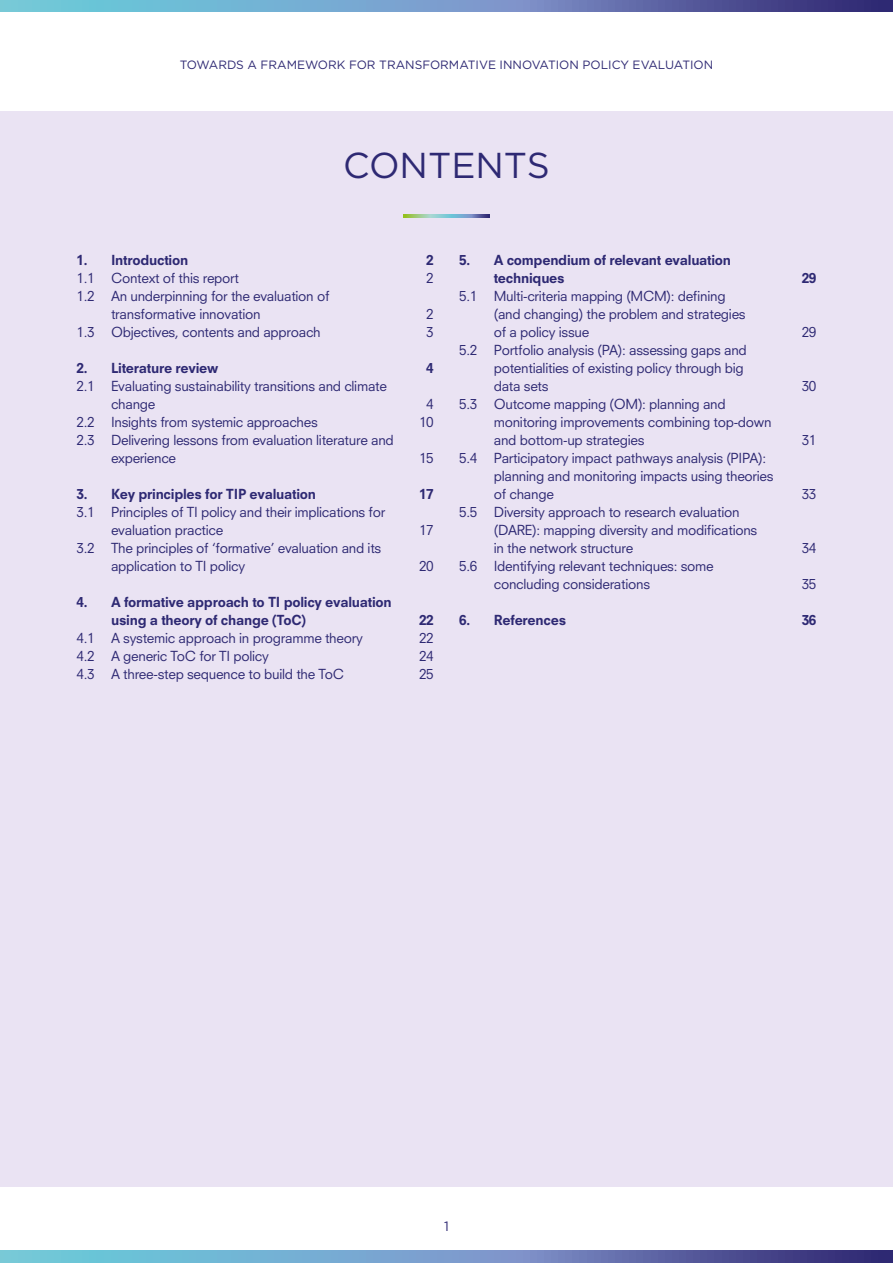
<style>
.page{position:relative;width:893px;height:1263px;background:#fff}
.page>*{position:absolute;margin:0;border:0;box-sizing:border-box;transform-origin:0 0}
.t1{font:36px "Gotham";color:#2e2973}
.t2{font:13.5px/18px "Neuzeit SLT Std";letter-spacing:-.02em;color:#2e2973}
.t3{font:800 13.5px/18px "Neuzeit SLT Std";letter-spacing:-.02em;color:#2e2973}
.t4{font:13.5px "Gotham";color:#2e2973}
.t5{font:12px "Gotham";color:#2e2973}
</style>
<div class="page">
<div style="left:0;top:111px;width:893px;height:1075px;background:#eae3f3"></div>
<svg style="left:0;top:0;width:893px;height:11px;background:#668cbb"></svg>
<svg style="left:0;top:1250px;width:893px;height:13px;background:#668cbb"></svg>
<svg style="left:404px;top:215px;width:85px;height:3px"></svg>
<p class="t5" style="left:180px;top:57px;width:535px">TOWARDS A FRAMEWORK FOR TRANSFORMATIVE INNOVATION POLICY EVALUATION</p>
<h1 class="t1" style="left:343px;top:142px;width:208px">CONTENTS</h1>
<p class="t3" style="left:77px;top:251px;width:113px">1. Introduction</p>
<p class="t3" style="left:426px;top:251px;width:9px">2</p>
<p class="t2" style="left:77px;top:269px;width:164px">1.1 Context of this report</p>
<p class="t2" style="left:426px;top:269px;width:9px">2</p>
<p class="t2" style="left:111px;top:287px;width:220px;text-indent:-35px">1.2 An underpinning for the evaluation of transformative innovation</p>
<p class="t2" style="left:426px;top:305px;width:9px">2</p>
<p class="t2" style="left:77px;top:323px;width:246px">1.3 Objectives, contents and approach</p>
<p class="t2" style="left:426px;top:323px;width:9px">3</p>
<p class="t3" style="left:77px;top:359px;width:143px">2. Literature review</p>
<p class="t3" style="left:426px;top:359px;width:9px">4</p>
<p class="t2" style="left:111px;top:377px;width:277px;text-indent:-35px">2.1 Evaluating sustainability transitions and climate change</p>
<p class="t2" style="left:426px;top:395px;width:9px">4</p>
<p class="t2" style="left:77px;top:413px;width:243px">2.2 Insights from systemic approaches</p>
<p class="t2" style="left:419px;top:413px;width:16px">10</p>
<p class="t2" style="left:111px;top:431px;width:284px;text-indent:-35px">2.3 Delivering lessons from evaluation literature and experience</p>
<p class="t2" style="left:419px;top:449px;width:16px">15</p>
<p class="t3" style="left:77px;top:485px;width:241px">3. Key principles for TIP evaluation</p>
<p class="t3" style="left:419px;top:485px;width:16px">17</p>
<p class="t2" style="left:111px;top:503px;width:276px;text-indent:-35px">3.1 Principles of TI policy and their implications for evaluation practice</p>
<p class="t2" style="left:419px;top:521px;width:16px">17</p>
<p class="t2" style="left:111px;top:539px;width:272px;text-indent:-35px">3.2 The principles of ‘formative’ evaluation and its application to TI policy</p>
<p class="t2" style="left:419px;top:557px;width:16px">20</p>
<p class="t3" style="left:494px;top:251px;width:239px;text-indent:-35px">5. A compendium of relevant evaluation techniques</p>
<p class="t2" style="left:494px;top:287px;width:253px;text-indent:-35px">5.1 Multi-criteria mapping (MCM): defining (and changing) the problem and strategies of a policy issue</p>
<p class="t2" style="left:494px;top:341px;width:255px;text-indent:-35px">5.2 Portfolio analysis (PA): assessing gaps and potentialities of existing policy through big data sets</p>
<p class="t2" style="left:494px;top:395px;width:279px;text-indent:-35px">5.3 Outcome mapping (OM): planning and monitoring improvements combining top-down and bottom-up strategies</p>
<p class="t2" style="left:494px;top:449px;width:281px;text-indent:-35px">5.4 Participatory impact pathways analysis (PIPA): planning and monitoring impacts using theories of change</p>
<p class="t2" style="left:494px;top:503px;width:265px;text-indent:-35px">5.5 Diversity approach to research evaluation (DARE): mapping diversity and modifications in the network structure</p>
<p class="t2" style="left:494px;top:557px;width:221px;text-indent:-35px">5.6 Identifying relevant techniques: some concluding considerations</p>
<p class="t3" style="left:802px;top:269px;width:16px">29</p>
<p class="t2" style="left:802px;top:323px;width:16px">29</p>
<p class="t2" style="left:802px;top:377px;width:16px">30</p>
<p class="t2" style="left:802px;top:431px;width:16px">31</p>
<p class="t2" style="left:802px;top:485px;width:16px">33</p>
<p class="t2" style="left:802px;top:539px;width:16px">34</p>
<p class="t2" style="left:802px;top:575px;width:16px">35</p>
<p class="t3" style="left:111px;top:593px;width:282px;text-indent:-35px">4. A formative approach to TI policy evaluation using a theory of change (ToC)</p>
<p class="t3" style="left:419px;top:611px;width:16px">22</p>
<p class="t2" style="left:77px;top:629px;width:288px">4.1 A systemic approach in programme theory</p>
<p class="t2" style="left:419px;top:629px;width:16px">22</p>
<p class="t2" style="left:77px;top:647px;width:194px">4.2 A generic ToC for TI policy</p>
<p class="t2" style="left:419px;top:647px;width:16px">24</p>
<p class="t2" style="left:77px;top:665px;width:269px">4.3 A three-step sequence to build the ToC</p>
<p class="t2" style="left:419px;top:665px;width:16px">25</p>
<p class="t3" style="left:459px;top:611px;width:109px">6. References</p>
<p class="t3" style="left:802px;top:611px;width:16px">36</p>
<p class="t4" style="left:444px;top:1218px;width:6px">1</p>
</div>
